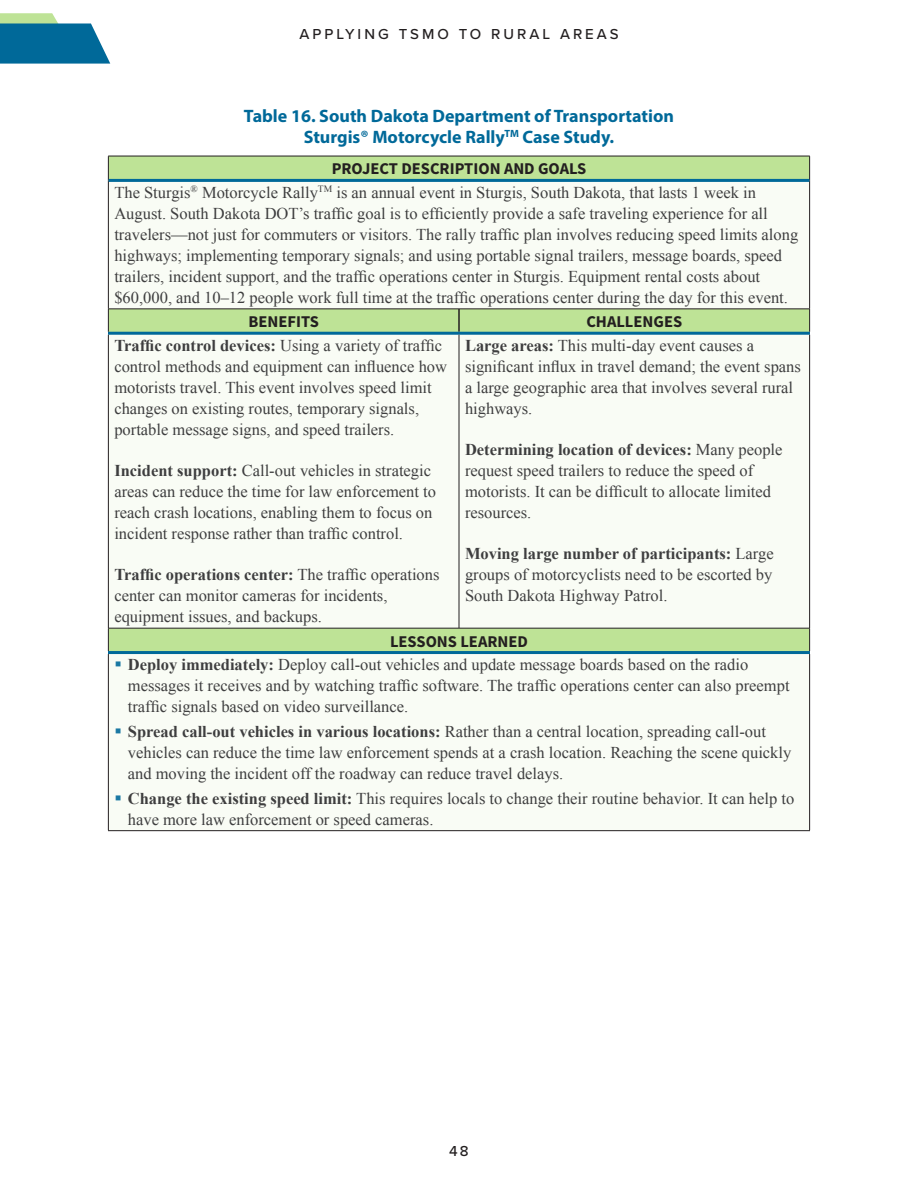
<style>
.page{position:relative;width:918px;height:1188px;background:#fff}
.page>*{position:absolute;margin:0;border:0;box-sizing:border-box;transform-origin:0 0}
.Figure_Table_Titles{font:700 18px/21.6px "Myriad Pro";color:#006999;text-align:center}
.Table_text{font:16.5px/21px "Times New Roman";color:#3e3e3f}
.Body_text{font:16.5px "Source Sans Variable";color:#231f20}
.t1{font:500 15px "Proxima Nova";letter-spacing:.2em;color:#231f20}
.s1{font-weight:700}
</style>
<div class="page">
<svg style="left:0;top:13px;width:110px;height:51px"></svg>
<div style="left:109px;top:157px;width:700px;height:22px;background:#bee396"></div>
<svg style="left:109px;top:308px;width:700px;height:347px;fill:#f9fcf5"></svg>
<hr style="left:458px;top:309px;width:2px;height:23px;background:#231f20">
<hr style="left:108px;top:332px;width:351px;height:3px;background:#006999">
<hr style="left:459px;top:332px;width:351px;height:3px;background:#006999">
<hr style="left:108px;top:651px;width:351px;height:3px;background:#006999">
<hr style="left:459px;top:651px;width:351px;height:3px;background:#006999">
<hr style="left:108px;top:156px;width:351px;height:1px;background:#231f20">
<svg style="left:108px;top:156px;width:1px;height:24px"></svg>
<hr style="left:459px;top:156px;width:351px;height:1px;background:#231f20">
<svg style="left:809px;top:156px;width:1px;height:24px"></svg>
<hr style="left:108px;top:180px;width:1px;height:129px;background:#231f20">
<hr style="left:809px;top:180px;width:1px;height:129px;background:#231f20">
<hr style="left:108px;top:309px;width:351px;height:1px;background:#231f20">
<svg style="left:108px;top:309px;width:1px;height:23px"></svg>
<hr style="left:459px;top:309px;width:351px;height:1px;background:#231f20">
<svg style="left:809px;top:309px;width:1px;height:23px"></svg>
<hr style="left:108px;top:628px;width:351px;height:1px;background:#231f20">
<svg style="left:108px;top:628px;width:1px;height:23px"></svg>
<hr style="left:459px;top:628px;width:351px;height:1px;background:#231f20">
<svg style="left:809px;top:628px;width:1px;height:23px"></svg>
<hr style="left:108px;top:654px;width:1px;height:176px;background:#231f20">
<hr style="left:809px;top:654px;width:1px;height:176px;background:#231f20">
<hr style="left:108px;top:335px;width:1px;height:293px;background:#231f20">
<hr style="left:459px;top:335px;width:1px;height:293px;background:#231f20">
<hr style="left:809px;top:335px;width:1px;height:293px;background:#231f20">
<hr style="left:108px;top:830px;width:351px;height:1px;background:#231f20">
<hr style="left:459px;top:830px;width:351px;height:1px;background:#231f20">
<hr style="left:109px;top:179px;width:350px;height:3px;background:#006999">
<hr style="left:459px;top:179px;width:350px;height:3px;background:#006999">
<p class="t1" style="left:299px;top:23px;width:321px">APPLYING TSMO TO RURAL AREAS</p>
<p class="Figure_Table_Titles" style="left:244px;top:104px;width:432px">Table 16. South Dakota Department of Transportation<br>Sturgis® Motorcycle Rally<sup>TM</sup> Case Study.</p>
<p class="Body_text" style="left:332px;top:159px;width:256px">PROJECT DESCRIPTION AND GOALS</p>
<p class="Table_text" style="left:114px;top:182px;width:685px">The Sturgis<sup>®</sup> Motorcycle Rally<sup>TM</sup> is an annual event in Sturgis, South Dakota, that lasts 1 week in August. South Dakota DOT’s traffic goal is to efficiently provide a safe traveling experience for all travelers—not just for commuters or visitors. The rally traffic plan involves reducing speed limits along highways; implementing temporary signals; and using portable signal trailers, message boards, speed trailers, incident support, and the traffic operations center in Sturgis. Equipment rental costs about $60,000, and 10–12 people work full time at the traffic operations center during the day for this event.</p>
<p class="Body_text" style="left:248px;top:312px;width:72px">BENEFITS</p>
<p class="Body_text" style="left:586px;top:312px;width:97px">CHALLENGES</p>
<p class="Table_text" style="left:114px;top:334px;width:334px"><span class="s1">Traffic control devices:</span> Using a variety of traffic control methods and equipment can influence how motorists travel. This event involves speed limit changes on existing routes, temporary signals, portable message signs, and speed trailers.</p>
<p class="Table_text" style="left:114px;top:460px;width:323px"><span class="s1">Incident support:</span> Call-out vehicles in strategic areas can reduce the time for law enforcement to reach crash locations, enabling them to focus on incident response rather than traffic control.</p>
<p class="Table_text" style="left:114px;top:564px;width:327px"><span class="s1">Traffic operations center:</span> The traffic operations center can monitor cameras for incidents, equipment issues, and backups.</p>
<p class="Table_text" style="left:465px;top:334px;width:337px"><span class="s1">Large areas:</span> This multi-day event causes a significant influx in travel demand; the event spans a large geographic area that involves several rural highways.</p>
<p class="Table_text" style="left:465px;top:439px;width:319px"><span class="s1">Determining location of devices:</span> Many people request speed trailers to reduce the speed of motorists. It can be difficult to allocate limited resources.</p>
<p class="Table_text" style="left:465px;top:543px;width:310px;text-align:justify"><span class="s1">Moving large number of participants:</span> Large groups of motorcyclists need to be escorted by South Dakota Highway Patrol.</p>
<p class="Body_text" style="left:390px;top:631px;width:139px">LESSONS LEARNED</p>
<p class="Table_text" style="left:128px;top:654px;width:663px"><span class="s1">Deploy immediately:</span> Deploy call-out vehicles and update message boards based on the radio messages it receives and by watching traffic software. The traffic operations center can also preempt traffic signals based on video surveillance.</p>
<p class="Table_text" style="left:128px;top:721px;width:665px"><span class="s1">Spread call-out vehicles in various locations:</span> Rather than a central location, spreading call-out vehicles can reduce the time law enforcement spends at a crash location. Reaching the scene quickly and moving the incident off the roadway can reduce travel delays.</p>
<p class="Table_text" style="left:128px;top:787px;width:668px"><span class="s1">Change the existing speed limit:</span> This requires locals to change their routine behavior. It can help to have more law enforcement or speed cameras.</p>
<p class="t1" style="left:449px;top:1139px;width:21px">48</p>
</div>
